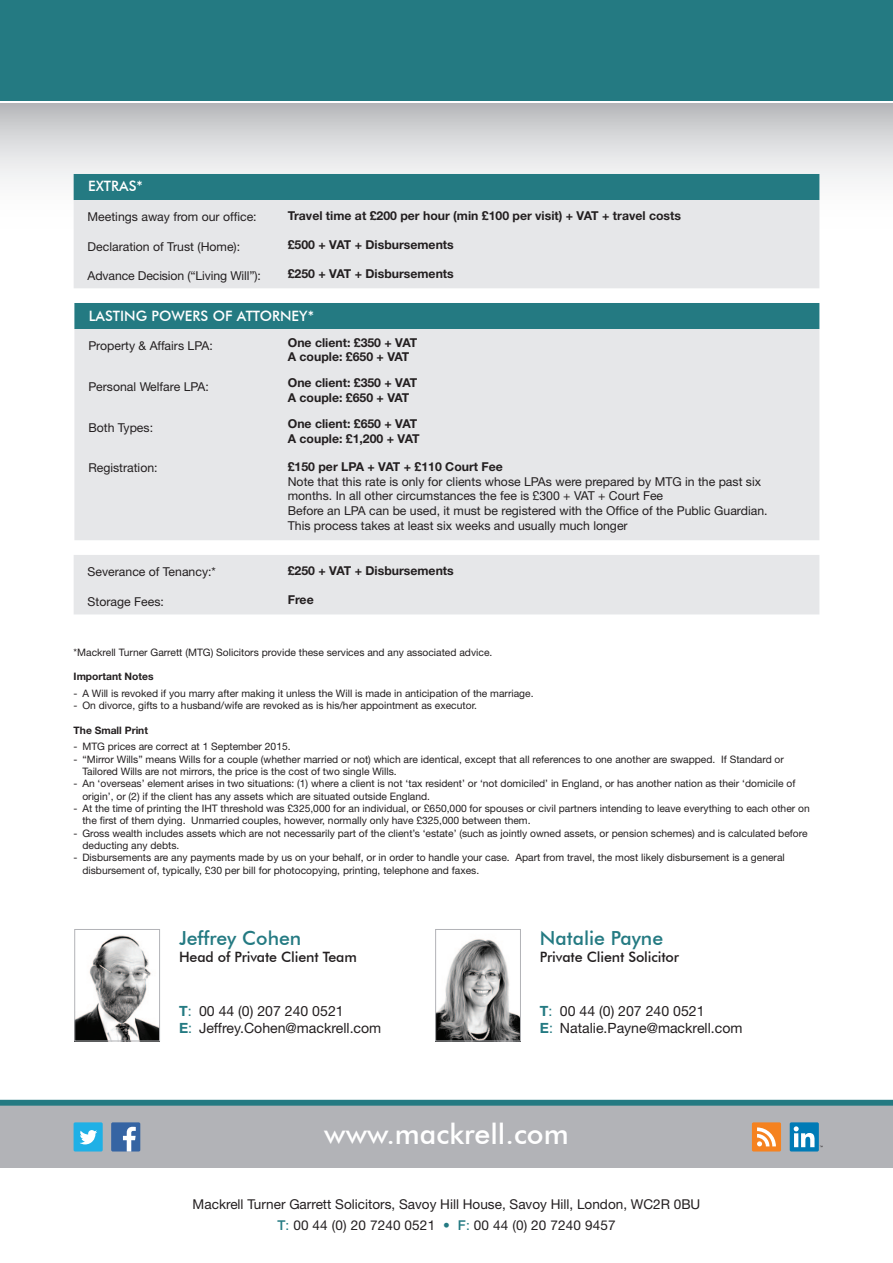
<style>
.page{position:relative;width:893px;height:1263px;background:#fff}
.page>*{position:absolute;margin:0;border:0;box-sizing:border-box;transform-origin:0 0}
.t1{font:500 28.5px "Futura BT";color:#fff}
.t2{font:500 19.35px "Futura BT";color:#247a82}
.t3{font:500 14.25px "Futura BT";letter-spacing:-.01em;color:#231f20}
.t4{font:500 14.25px "Futura BT";color:#fff}
.t5{font:14.1px "Helvetica Neue";color:#231f20}
.t6{font:13.5px "Helvetica Neue";color:#231f20}
.t7{font:12.3px/14.7px "Helvetica Neue";color:#231f20}
.t8{font:700 12.3px "Helvetica Neue";color:#231f20}
.t9{font:10.35px/12.3px "Helvetica Neue";color:#231f20}
.t10{font:700 10.35px "Helvetica Neue";color:#231f20}
.s1{font-weight:700;color:#247a82}
.s2{color:#247a82}
.s3{font-weight:500;color:#247a82}
</style>
<div class="page">
<svg style="left:0;top:104px;width:893px;height:151px"></svg>
<div style="left:74px;top:174px;width:745px;height:26px;background:#247a82"></div>
<div style="left:74px;top:200px;width:745px;height:88px;background:#e6e7e9"></div>
<div style="left:0;top:0;width:893px;height:100px;background:#247a82"></div>
<div style="left:0;top:1106px;width:893px;height:62px;background:#b2b3b7"></div>
<div style="left:790px;top:1122px;width:29px;height:29px;background:#007bb6;border-radius:2px"></div>
<svg style="left:794px;top:1126px;width:20px;height:21px"></svg>
<div style="left:752px;top:1122px;width:29px;height:29px;background:#f58220;border-radius:2px"></div>
<svg style="left:757px;top:1127px;width:19px;height:19px"></svg>
<div style="left:0;top:1100px;width:893px;height:6px;background:#247a82"></div>
<img style="left:76px;top:935px;width:82px;height:104px">
<div style="left:74px;top:929px;width:86px;height:112px;border:1px solid #b2b3b7"></div>
<div style="left:74px;top:1122px;width:29px;height:29px;background:#1fb0e6;border-radius:2px"></div>
<svg style="left:80px;top:1130px;width:17px;height:14px"></svg>
<div style="left:111px;top:1122px;width:29px;height:29px;background:#3564a3;border-radius:2px"></div>
<svg style="left:123px;top:1127px;width:13px;height:24px"></svg>
<img style="left:437px;top:939px;width:82px;height:100px">
<div style="left:435px;top:929px;width:86px;height:112px;border:1px solid #b2b3b7"></div>
<div style="left:74px;top:303px;width:745px;height:26px;background:#247a82"></div>
<div style="left:74px;top:329px;width:745px;height:211px;background:#e6e7e9"></div>
<div style="left:74px;top:555px;width:745px;height:59px;background:#e6e7e9"></div>
<p class="t4" style="left:88px;top:177px;width:56px">EXTRAS*</p>
<p class="t7" style="left:88px;top:209px;width:171px">Meetings away from our office:</p>
<p class="t8" style="left:288px;top:208px;width:395px">Travel time at £200 per hour (min £100 per visit) + VAT + travel costs</p>
<p class="t7" style="left:88px;top:239px;width:154px">Declaration of Trust (Home):</p>
<p class="t8" style="left:288px;top:237px;width:168px">£500 + VAT + Disbursements</p>
<p class="t7" style="left:88px;top:268px;width:175px">Advance Decision (“Living Will”):</p>
<p class="t8" style="left:288px;top:266px;width:168px">£250 + VAT + Disbursements</p>
<p class="t4" style="left:89px;top:308px;width:227px">LASTING POWERS OF ATTORNEY*</p>
<p class="t7" style="left:88px;top:338px;width:126px">Property &amp; Affairs LPA:</p>
<p class="t8" style="left:288px;top:335px;width:131px">One client: £350 + VAT</p>
<p class="t8" style="left:288px;top:349px;width:123px">A couple: £650 + VAT</p>
<p class="t7" style="left:88px;top:379px;width:122px">Personal Welfare LPA:</p>
<p class="t8" style="left:288px;top:375px;width:131px">One client: £350 + VAT</p>
<p class="t8" style="left:288px;top:390px;width:123px">A couple: £650 + VAT</p>
<p class="t7" style="left:88px;top:420px;width:66px">Both Types:</p>
<p class="t8" style="left:288px;top:416px;width:131px">One client: £650 + VAT</p>
<p class="t8" style="left:288px;top:431px;width:133px">A couple: £1,200 + VAT</p>
<p class="t7" style="left:88px;top:460px;width:71px">Registration:</p>
<p class="t8" style="left:288px;top:459px;width:217px">£150 per LPA + VAT + £110 Court Fee</p>
<p class="t7" style="left:288px;top:474px;width:475px">Note that this rate is only for clients whose LPAs were prepared by MTG in the past six months. In all other circumstances the fee is £300 + VAT + Court Fee</p>
<p class="t7" style="left:288px;top:503px;width:481px">Before an LPA can be used, it must be registered with the Office of the Public Guardian.<br>This process takes at least six weeks and usually much longer</p>
<p class="t7" style="left:88px;top:564px;width:130px">Severance of Tenancy:*</p>
<p class="t8" style="left:288px;top:563px;width:168px">£250 + VAT + Disbursements</p>
<p class="t7" style="left:88px;top:594px;width:78px">Storage Fees:</p>
<p class="t8" style="left:288px;top:592px;width:27px">Free</p>
<p class="t9" style="left:74px;top:645px;width:420px">*Mackrell Turner Garrett (MTG) Solicitors provide these services and any associated advice.</p>
<p class="t10" style="left:74px;top:670px;width:81px">Important Notes</p>
<p class="t9" style="left:74px;top:687px;width:461px">- A Will is revoked if you marry after making it unless the Will is made in anticipation of the marriage.</p>
<p class="t9" style="left:74px;top:699px;width:405px">- On divorce, gifts to a husband/wife are revoked as is his/her appointment as executor.</p>
<p class="t10" style="left:74px;top:724px;width:76px">The Small Print</p>
<p class="t9" style="left:74px;top:740px;width:218px">- MTG prices are correct at 1 September 2015.</p>
<p class="t9" style="left:82px;top:753px;width:703px;text-indent:-9px">- “Mirror Wills” means Wills for a couple (whether married or not) which are identical, except that all references to one another are swapped. If Standard or<br>Tailored Wills are not mirrors, the price is the cost of two single Wills.</p>
<p class="t9" style="left:82px;top:777px;width:714px;text-indent:-9px">- An ‘overseas’ element arises in two situations: (1) where a client is not ‘tax resident’ or ‘not domiciled’ in England, or has another nation as their ‘domicile of origin’, or (2) if the client has any assets which are situated outside England.</p>
<p class="t9" style="left:82px;top:802px;width:729px;text-indent:-9px">- At the time of printing the IHT threshold was £325,000 for an individual, or £650,000 for spouses or civil partners intending to leave everything to each other on the first of them dying. Unmarried couples, however, normally only have £325,000 between them.</p>
<p class="t9" style="left:82px;top:827px;width:727px;text-indent:-9px">- Gross wealth includes assets which are not necessarily part of the client’s ‘estate’ (such as jointly owned assets, or pension schemes) and is calculated before deducting any debts.</p>
<p class="t9" style="left:82px;top:851px;width:704px;text-indent:-9px">- Disbursements are any payments made by us on your behalf, or in order to handle your case. Apart from travel, the most likely disbursement is a general disbursement of, typically, £30 per bill for photocopying, printing, telephone and faxes.</p>
<p class="t2" style="left:179px;top:926px;width:124px">Jeffrey Cohen</p>
<p class="t3" style="left:179px;top:948px;width:179px">Head of Private Client Team</p>
<p class="t5" style="left:179px;top:1003px;width:166px"><span class="s1">T</span><span class="s2">:</span> 00 44 (0) 207 240 0521</p>
<p class="t5" style="left:179px;top:1020px;width:204px"><span class="s1">E</span><span class="s2">:</span> Jeffrey.Cohen@mackrell.com</p>
<p class="t2" style="left:540px;top:926px;width:125px">Natalie Payne</p>
<p class="t3" style="left:540px;top:948px;width:141px">Private Client Solicitor</p>
<p class="t5" style="left:540px;top:1003px;width:166px"><span class="s1">T</span><span class="s2">:</span> 00 44 (0) 207 240 0521</p>
<p class="t5" style="left:540px;top:1020px;width:204px"><span class="s1">E</span><span class="s2">:</span> Natalie.Payne@mackrell.com</p>
<p class="t1" style="left:324px;top:1117px;width:246px">www.mackrell.com</p>
<p class="t6" style="left:193px;top:1196px;width:509px">Mackrell Turner Garrett Solicitors, Savoy Hill House, Savoy Hill, London, WC2R 0BU</p>
<p class="t6" style="left:277px;top:1217px;width:340px"><span class="s3">T</span><span class="s2">:</span> 00 44 (0) 20 7240 0521 <span class="s2">•</span> <span class="s3">F</span><span class="s2">:</span> 00 44 (0) 20 7240 9457</p>
</div>
